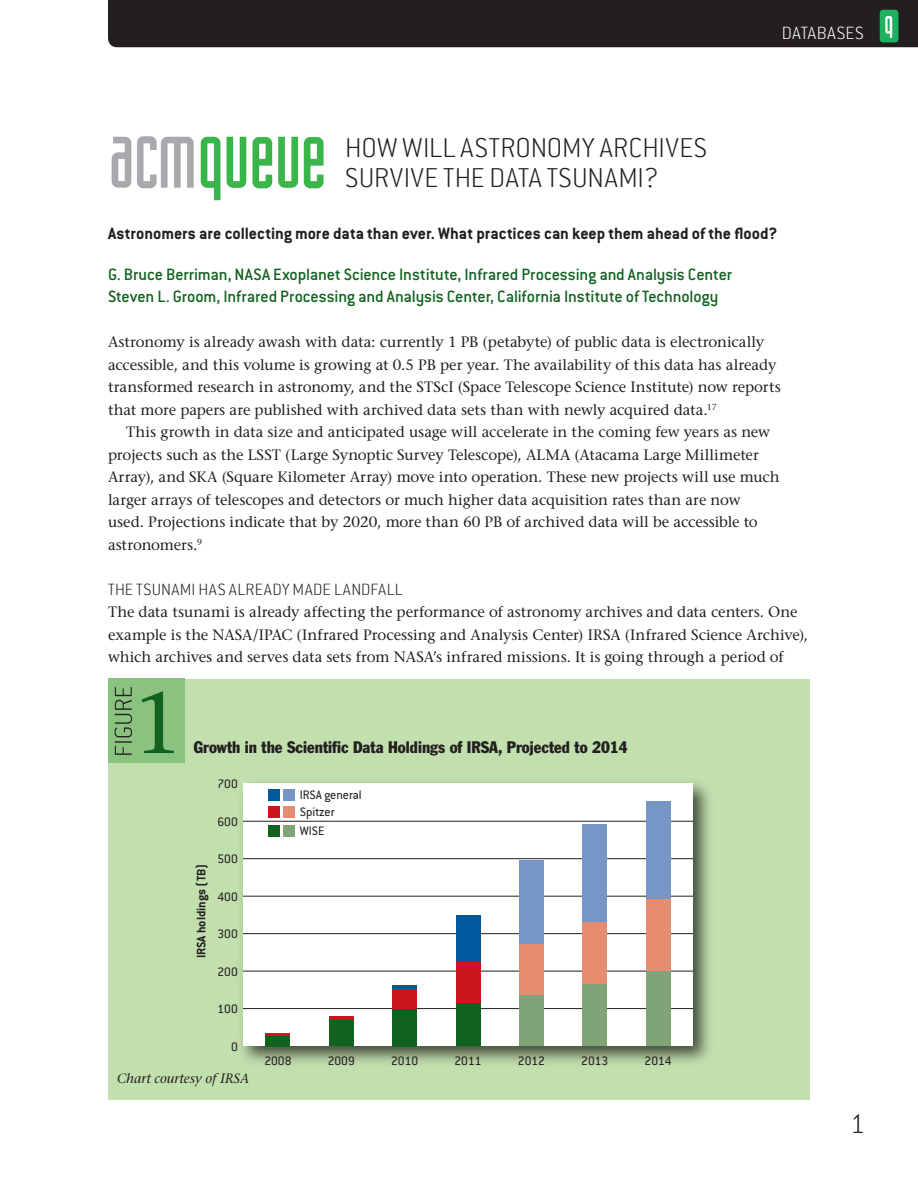
<style>
.page{position:relative;width:918px;height:1188px;background:#fff}
.page>*{position:absolute;margin:0;border:0;box-sizing:border-box;transform-origin:0 0}
.Q_headline{font:200 30px/30px "Conduit ITC Std";letter-spacing:.005em;color:#231f20}
.t1{font:200 19.5px "Conduit ITC Std";letter-spacing:.015em;color:#fff}
.Q_byline{font:500 18px "Conduit ITC Std";letter-spacing:-.01em;color:#11621f}
.Q_deck{font:700 18px "Conduit ITC Std";letter-spacing:-.005em;color:#231f20}
.Q_1st_level_head{font:200 18px "Conduit ITC Std";letter-spacing:.025em;color:#231f20}
.t2{font:condensed 16.5px "Franklin Gothic";color:#231f20}
.Q_body_copy_no_inden{font:15px/22.5px "Stone Serif";letter-spacing:-.005em;color:#231f20}
.Q_body_copy{font:15px/22.5px "Stone Serif";letter-spacing:-.005em;color:#231f20}
.t3{font:13.5px/17.2px "Conduit ITC Std";color:#231f20}
.Q_body_copy_no_inden-2{font:italic 13.5px "Stone Serif";letter-spacing:.005em;color:#231f20}
.t4{font:700 13.5px "Conduit ITC Std";color:#231f20}
</style>
<div class="page">
<div style="left:108px;top:0;width:810px;height:47px;background:#231f20"></div>
<div style="left:108px;top:679px;width:702px;height:421px;background:#c2dfae"></div>
<img style="left:241px;top:782px;width:469px;height:281px">
<div style="left:243px;top:784px;width:450px;height:262px;background:#fff"></div>
<hr style="left:243px;top:821px;width:450px;height:1px;background:#231f20">
<hr style="left:243px;top:858px;width:450px;height:1px;background:#231f20">
<hr style="left:243px;top:896px;width:450px;height:1px;background:#231f20">
<hr style="left:243px;top:933px;width:450px;height:1px;background:#231f20">
<hr style="left:243px;top:971px;width:450px;height:1px;background:#231f20">
<hr style="left:243px;top:1008px;width:450px;height:1px;background:#231f20">
<div style="left:266px;top:1036px;width:24px;height:10px;background:#11621f"></div>
<hr style="left:266px;top:1033px;width:24px;height:3px;background:#cd151d">
<div style="left:329px;top:1020px;width:25px;height:26px;background:#11621f"></div>
<hr style="left:329px;top:1016px;width:25px;height:4px;background:#cd151d">
<div style="left:392px;top:1009px;width:25px;height:37px;background:#11621f"></div>
<div style="left:392px;top:989px;width:25px;height:20px;background:#cd151d"></div>
<hr style="left:392px;top:985px;width:25px;height:4px;background:#01589c">
<div style="left:456px;top:1003px;width:24px;height:43px;background:#11621f"></div>
<div style="left:456px;top:962px;width:24px;height:41px;background:#cd151d"></div>
<div style="left:456px;top:916px;width:24px;height:46px;background:#01589c"></div>
<div style="left:519px;top:995px;width:25px;height:51px;background:#80a377"></div>
<div style="left:519px;top:944px;width:25px;height:51px;background:#e58c71"></div>
<div style="left:519px;top:861px;width:25px;height:83px;background:#7696c5"></div>
<div style="left:583px;top:984px;width:24px;height:62px;background:#80a377"></div>
<div style="left:583px;top:922px;width:24px;height:62px;background:#e58c71"></div>
<div style="left:583px;top:824px;width:24px;height:98px;background:#7696c5"></div>
<div style="left:646px;top:971px;width:24px;height:75px;background:#80a377"></div>
<div style="left:646px;top:898px;width:24px;height:73px;background:#e58c71"></div>
<div style="left:646px;top:801px;width:24px;height:97px;background:#7696c5"></div>
<div style="left:268px;top:825px;width:12px;height:12px;background:#11621f"></div>
<div style="left:283px;top:825px;width:12px;height:12px;background:#80a377"></div>
<div style="left:268px;top:806px;width:12px;height:12px;background:#cd151d"></div>
<div style="left:283px;top:806px;width:12px;height:12px;background:#e58c71"></div>
<div style="left:268px;top:789px;width:12px;height:12px;background:#01589c"></div>
<div style="left:283px;top:789px;width:12px;height:12px;background:#7696c5"></div>
<div style="left:108px;top:679px;width:76px;height:84px;background:#8ac380"></div>
<svg style="left:142px;top:691px;width:32px;height:62px"></svg>
<svg style="left:115px;top:687px;width:17px;height:68px"></svg>
<img style="left:111px;top:136px;width:213px;height:65px">
<p class="Q_headline" style="left:345px;top:132px;width:364px">HOW WILL ASTRONOMY ARCHIVES<br>SURVIVE THE DATA TSUNAMI?</p>
<p class="t1" style="left:782px;top:22px;width:84px">DATABASES</p>
<p class="Q_deck" style="left:108px;top:223px;width:671px">Astronomers are collecting more data than ever. What practices can keep them ahead of the flood?</p>
<p class="Q_byline" style="left:108px;top:263px;width:626px">G. Bruce Berriman, NASA Exoplanet Science Institute, Infrared Processing and Analysis Center</p>
<p class="Q_byline" style="left:108px;top:286px;width:612px">Steven L. Groom, Infrared Processing and Analysis Center, California Institute of Technology</p>
<p class="Q_body_copy_no_inden" style="left:108px;top:331px;width:674px">Astronomy is already awash with data: currently 1 PB (petabyte) of public data is electronically accessible, and this volume is growing at 0.5 PB per year. The availability of this data has already transformed research in astronomy, and the STScI (Space Telescope Science Institute) now reports that more papers are published with archived data sets than with newly acquired data.<sup>17</sup></p>
<p class="Q_body_copy" style="left:108px;top:421px;width:673px;text-indent:18px">This growth in data size and anticipated usage will accelerate in the coming few years as new projects such as the LSST (Large Synoptic Survey Telescope), ALMA (Atacama Large Millimeter Array), and SKA (Square Kilometer Array) move into operation. These new projects will use much larger arrays of telescopes and detectors or much higher data acquisition rates than are now used. Projections indicate that by 2020, more than 60 PB of archived data will be accessible to astronomers.<sup>9</sup></p>
<p class="Q_1st_level_head" style="left:108px;top:578px;width:296px">THE TSUNAMI HAS ALREADY MADE LANDFALL</p>
<p class="Q_body_copy_no_inden" style="left:108px;top:601px;width:702px">The data tsunami is already affecting the performance of astronomy archives and data centers. One example is the NASA/IPAC (Infrared Processing and Analysis Center) IRSA (Infrared Science Archive), which archives and serves data sets from NASA’s infrared missions. It is going through a period of</p>
<p class="t2" style="left:194px;top:737px;width:435px">Growth in the Scientific Data Holdings of IRSA, Projected to 2014</p>
<p class="t4" style="left:193px;top:958px;width:97px;rotate:-90deg">IRSA holdings (TB)</p>
<p class="t3" style="left:217px;top:775px;width:22px">700</p>
<p class="t3" style="left:217px;top:813px;width:22px">600</p>
<p class="t3" style="left:217px;top:850px;width:22px">500</p>
<p class="t3" style="left:217px;top:887px;width:22px">400</p>
<p class="t3" style="left:217px;top:925px;width:22px">300</p>
<p class="t3" style="left:217px;top:962px;width:22px">200</p>
<p class="t3" style="left:217px;top:1000px;width:22px">100</p>
<p class="t3" style="left:231px;top:1037px;width:8px">0</p>
<p class="Q_body_copy_no_inden-2" style="left:117px;top:1070px;width:134px">Chart courtesy of IRSA</p>
<p class="t3" style="left:300px;top:785px;width:63px">IRSA general<br>Spitzer</p>
<p class="t3" style="left:300px;top:821px;width:26px">WISE</p>
<p class="t3" style="left:264px;top:1052px;width:29px">2008</p>
<p class="t3" style="left:328px;top:1052px;width:29px">2009</p>
<p class="t3" style="left:391px;top:1052px;width:29px">2010</p>
<p class="t3" style="left:455px;top:1052px;width:29px">2011</p>
<p class="t3" style="left:518px;top:1052px;width:29px">2012</p>
<p class="t3" style="left:581px;top:1052px;width:29px">2013</p>
<p class="t3" style="left:645px;top:1052px;width:29px">2014</p>
<p class="Q_headline" style="left:850px;top:1108px;width:17px">1</p>
</div>
